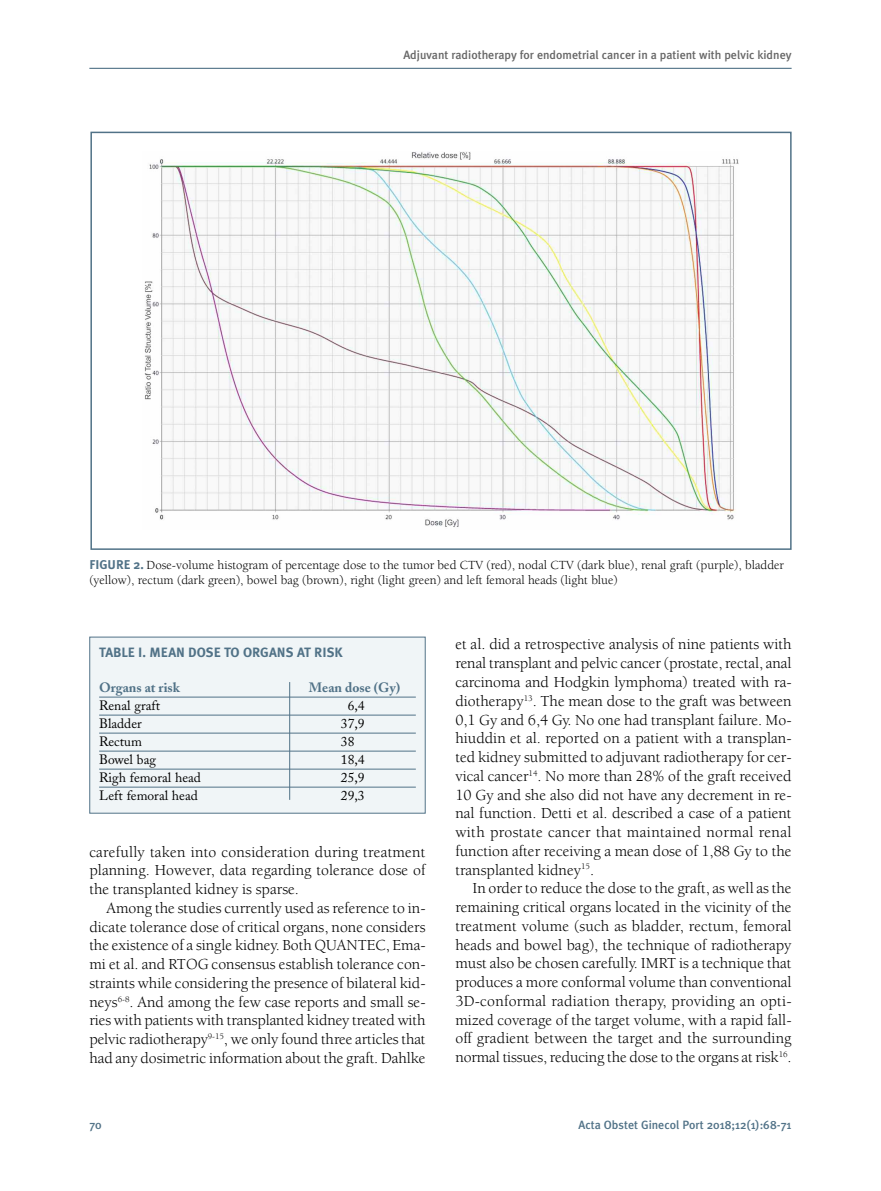
<style>
.page{position:relative;width:881px;height:1191px;background:#fff}
.page>*{position:absolute;margin:0;border:0;box-sizing:border-box;transform-origin:0 0}
.t1{font:15.75px/18.8px "Berkeley";color:#000;text-align:justify}
.t2{font:13.5px "Adobe Caslon";color:#000}
.t3{font:700 13.5px "Meta Plus";color:#517287}
.t4{font:700 13.5px "Adobe Caslon";color:#517287}
.t5{font:12.75px/15.8px "Berkeley";color:#000}
.t6{font:500 12px "Meta Plus";color:#666}
.t7{font:500 12px "Meta Plus";color:#517287}
.s1{font-family:"Meta Plus";font-weight:700;color:#517287}
</style>
<div class="page">
<hr style="left:89px;top:68px;width:702px;height:1px;background:#517287">
<img style="left:144px;top:152px;width:595px;height:375px">
<div style="left:90px;top:132px;width:701px;height:418px;border:2px solid #517287"></div>
<div style="left:90px;top:637px;width:334px;height:176px;background:#f0f5f7"></div>
<hr style="left:99px;top:697px;width:316px;height:1px;background:#517287">
<hr style="left:99px;top:715px;width:316px;height:1px;background:#517287">
<hr style="left:99px;top:733px;width:316px;height:1px;background:#517287">
<hr style="left:99px;top:751px;width:316px;height:1px;background:#517287">
<hr style="left:99px;top:769px;width:316px;height:1px;background:#517287">
<hr style="left:99px;top:787px;width:316px;height:1px;background:#517287">
<hr style="left:289px;top:682px;width:1px;height:118px;background:#517287">
<p class="t6" style="left:403px;top:48px;width:389px">Adjuvant radiotherapy for endometrial cancer in a patient with pelvic kidney</p>
<p class="t5" style="left:89px;top:558px;width:696px"><span class="s1">FIGURE 2.</span> Dose-volume histogram of percentage dose to the tumor bed CTV (red), nodal CTV (dark blue), renal graft (purple), bladder (yellow), rectum (dark green), bowel bag (brown), right (light green) and left femoral heads (light blue)</p>
<p class="t3" style="left:99px;top:644px;width:245px">TABLE I. MEAN DOSE TO ORGANS AT RISK</p>
<p class="t4" style="left:99px;top:681px;width:82px">Organs at risk</p>
<p class="t4" style="left:309px;top:681px;width:93px">Mean dose (Gy)</p>
<p class="t2" style="left:99px;top:700px;width:63px">Renal graft</p>
<p class="t2" style="left:347px;top:700px;width:18px">6,4</p>
<p class="t2" style="left:99px;top:718px;width:44px">Bladder</p>
<p class="t2" style="left:341px;top:718px;width:25px">37,9</p>
<p class="t2" style="left:99px;top:736px;width:44px">Rectum</p>
<p class="t2" style="left:341px;top:736px;width:15px">38</p>
<p class="t2" style="left:99px;top:754px;width:58px">Bowel bag</p>
<p class="t2" style="left:341px;top:754px;width:25px">18,4</p>
<p class="t2" style="left:99px;top:772px;width:103px">Righ femoral head</p>
<p class="t2" style="left:341px;top:772px;width:25px">25,9</p>
<p class="t2" style="left:99px;top:790px;width:100px">Left femoral head</p>
<p class="t2" style="left:341px;top:790px;width:25px">29,3</p>
<p class="t1" style="left:89px;top:843px;width:337px">carefully taken into consideration during treatment planning. However, data regarding tolerance dose of the transplanted kidney is sparse.</p>
<p class="t1" style="left:89px;top:900px;width:337px;text-indent:17px">Among the studies currently used as reference to in&shy;dicate tolerance dose of critical organs, none considers the existence of a single kidney. Both QUANTEC, Ema&shy;mi et al. and RTOG consensus establish tolerance con&shy;straints while considering the presence of bilateral kid&shy;neys<sup>6-8</sup>. And among the few case reports and small se&shy;ries with patients with transplanted kidney treated with pelvic radiotherapy<sup>9-15</sup>, we only found three articles that had any dosimetric information about the graft. Dahlke</p>
<p class="t1" style="left:455px;top:636px;width:337px">et al. did a retrospective analysis of nine patients with renal transplant and pelvic cancer (prostate, rectal, anal carcinoma and Hodgkin lymphoma) treated with ra&shy;diotherapy<sup>13</sup>. The mean dose to the graft was between 0,1 Gy and 6,4 Gy. No one had transplant failure. Mo&shy;hiuddin et al. reported on a patient with a transplan&shy;ted kidney submitted to adjuvant radiotherapy for cer&shy;vical cancer<sup>14</sup>. No more than 28% of the graft received 10 Gy and she also did not have any decrement in re&shy;nal function. Detti et al. described a case of a patient with prostate cancer that maintained normal renal function after receiving a mean dose of 1,88 Gy to the transplanted kidney<sup>15</sup>.</p>
<p class="t1" style="left:455px;top:880px;width:337px;text-indent:17px">In order to reduce the dose to the graft, as well as the remaining critical organs located in the vicinity of the treatment volume (such as bladder, rectum, femoral heads and bowel bag), the technique of radiotherapy must also be chosen carefully. IMRT is a technique that produces a more conformal volume than conventional 3D-conformal radiation therapy, providing an opti&shy;mized coverage of the target volume, with a rapid fall&shy;off gradient between the target and the surrounding normal tissues, reducing the dose to the organs at risk<sup>16</sup>.</p>
<p class="t7" style="left:89px;top:1117px;width:14px">70</p>
<p class="t7" style="left:578px;top:1117px;width:214px">Acta Obstet Ginecol Port 2018;12(1):68-71</p>
</div>
